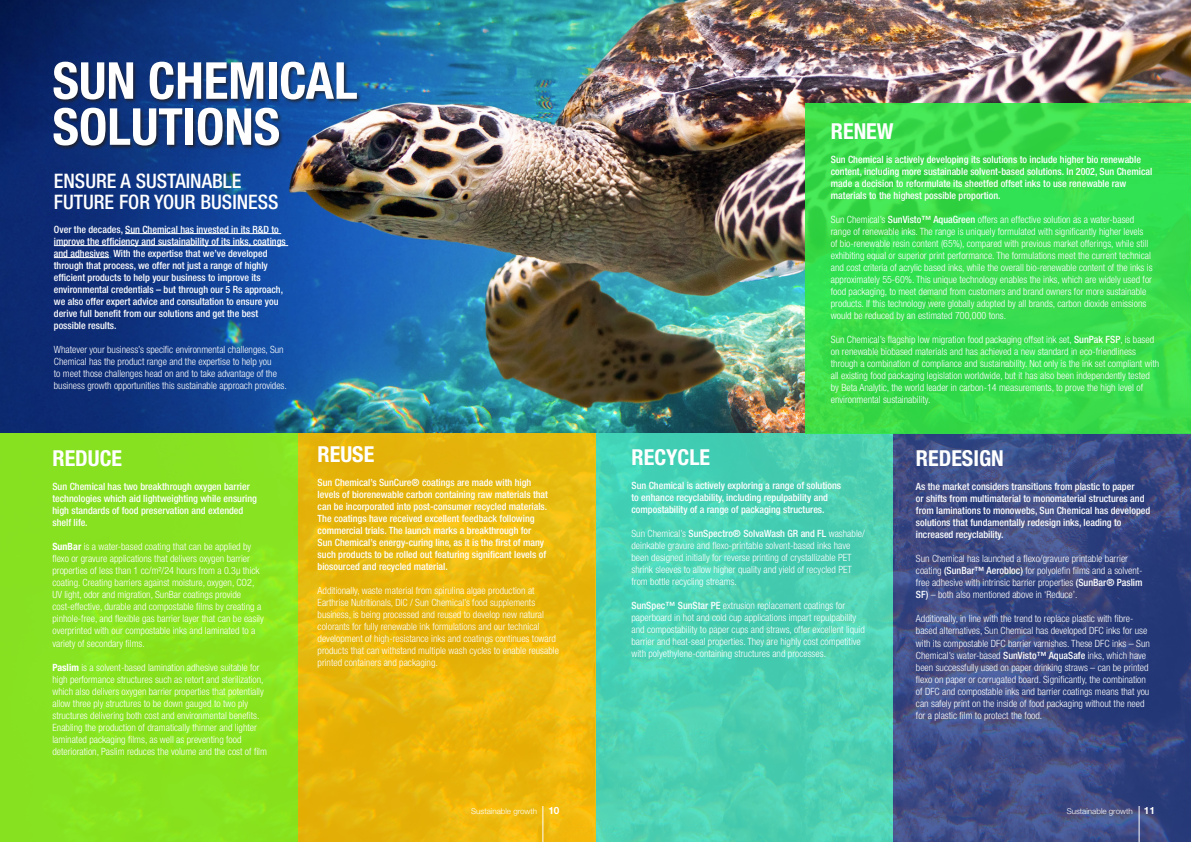
<style>
.page{position:relative;width:1191px;height:842px;background:#fff}
.page>*{position:absolute;margin:0;border:0;box-sizing:border-box;transform-origin:0 0}
.t1{font:700 condensed 51px/46px "Helvetica Neue LT Std";color:#fff}
.t2{font:700 condensed 22px "Helvetica Neue LT Std";color:#fff}
.t3{font:500 condensed 20px/21px "Helvetica Neue LT Std";color:#fff}
.t4{font:300 condensed 10px/12px "Helvetica Neue LT Std";color:#fff}
.t5{font:500 condensed 10px/12px "Helvetica Neue LT Std";color:#fff}
.t6{font:300 8px "Helvetica Neue LT Std";color:#fff}
.s1{color:#175d9e}
.s2{font-weight:700}
.s3{font-weight:500}
.s4{font-weight:700;font-size:10px}
</style>
<div class="page">
<img style="left:0;top:0;width:1191px;height:434px">
<svg style="left:595px;top:434px;width:298px;height:408px;background:#4cd1b2"></svg>
<svg style="left:893px;top:434px;width:298px;height:408px;background:#394882"></svg>
<div style="left:0;top:434px;width:298px;height:408px;background:#88e221"></div>
<svg style="left:298px;top:434px;width:297px;height:408px;background:#e9b70c"></svg>
<hr style="left:125px;top:233px;width:156px;height:1px;background:#fff">
<hr style="left:54px;top:245px;width:234px;height:1px;background:#fff">
<hr style="left:54px;top:257px;width:55px;height:1px;background:#fff">
<div style="left:53px;top:61px;width:309px;height:90px;background:#231f20;opacity:.8"></div>
<hr style="left:543px;top:806px;width:1px;height:36px;background:#fff">
<hr style="left:1139px;top:806px;width:1px;height:36px;background:#fff">
<svg style="left:805px;top:103px;width:386px;height:331px;background:#37dd4c"></svg>
<p class="t1" style="left:52px;top:57px;width:307px">SUN CHEMICAL<br>SOLUTIONS</p>
<p class="t3" style="left:54px;top:170px;width:226px">ENSURE A SUSTAINABLE<br>FUTURE FOR YOUR BUSINESS</p>
<p class="t5" style="left:54px;top:223px;width:233px">Over the decades, Sun Chemical has invested in its R&amp;D to improve the efficiency and sustainability of its inks, coatings and adhesives<span class="s1">.</span> With the expertise that we’ve developed through that process, we offer not just a range of highly efficient products to help your business to improve its environmental credentials – but through our 5 Rs approach, we also offer expert advice and consultation to ensure you derive full benefit from our solutions and get the best possible results.</p>
<p class="t4" style="left:54px;top:343px;width:234px">Whatever your business’s specific environmental challenges, Sun Chemical has the product range and the expertise to help you<br>to meet those challenges head on and to take advantage of the business growth opportunities this sustainable approach provides.</p>
<p class="t2" style="left:52px;top:445px;width:71px">REDUCE</p>
<p class="t5" style="left:52px;top:481px;width:206px">Sun Chemical has two breakthrough oxygen barrier technologies which aid lightweighting while ensuring high standards of food preservation and extended shelf life.</p>
<p class="t4" style="left:52px;top:541px;width:213px"><span class="s2">SunBar</span> is a water-based coating that can be applied by flexo or gravure applications that delivers oxygen barrier properties of less than 1 cc/m²/24 hours from a 0.3µ thick coating. Creating barriers against moisture, oxygen, CO2, UV light, odor and migration, SunBar coatings provide cost-effective, durable and compostable films by creating a pinhole-free, and flexible gas barrier layer that can be easily overprinted with our compostable inks and laminated to a variety of secondary films.</p>
<p class="t4" style="left:52px;top:661px;width:216px"><span class="s2">Paslim</span> is a solvent-based lamination adhesive suitable for high performance structures such as retort and sterilization, which also delivers oxygen barrier properties that potentially allow three ply structures to be down gauged to two ply structures delivering both cost and environmental benefits.<br>Enabling the production of dramatically thinner and lighter laminated packaging films, as well as preventing food deterioration, Paslim reduces the volume and the cost of film</p>
<p class="t2" style="left:317px;top:441px;width:58px">REUSE</p>
<p class="t5" style="left:317px;top:476px;width:232px">Sun Chemical’s SunCure® coatings are made with high levels of biorenewable carbon containing raw materials that can be incorporated into post-consumer recycled materials.<br>The coatings have received excellent feedback following commercial trials. The launch marks a breakthrough for Sun Chemical’s energy-curing line, as it is the first of many such products to be rolled out featuring significant levels of biosourced and recycled material.</p>
<p class="t4" style="left:317px;top:585px;width:243px">Additionally, waste material from spirulina algae production at Earthrise Nutritionals, DIC / Sun Chemical’s food supplements business, is being processed and reused to develop new natural colorants for fully renewable ink formulations and our technical development of high-resistance inks and coatings continues toward products that can withstand multiple wash cycles to enable reusable printed containers and packaging.</p>
<p class="t2" style="left:831px;top:118px;width:64px">RENEW</p>
<p class="t5" style="left:831px;top:153px;width:323px">Sun Chemical is actively developing its solutions to include higher bio renewable content, including more sustainable solvent-based solutions. In 2002, Sun Chemical made a decision to reformulate its sheetfed offset inks to use renewable raw materials to the highest possible proportion.</p>
<p class="t4" style="left:831px;top:213px;width:323px">Sun Chemical’s <span class="s3">SunVisto™ AquaGreen</span> offers an effective solution as a water-based range of renewable inks. The range is uniquely formulated with significantly higher levels<br>of bio-renewable resin content (65%), compared with previous market offerings, while still exhibiting equal or superior print performance. The formulations meet the current technical and cost criteria of acrylic based inks, while the overall bio-renewable content of the inks is approximately 55-60%. This unique technology enables the inks, which are widely used for food packaging, to meet demand from customers and brand owners for more sustainable products. If this technology were globally adopted by all brands, carbon dioxide emissions would be reduced by an estimated 700,000 tons.</p>
<p class="t4" style="left:831px;top:333px;width:330px">Sun Chemical’s flagship low migration food packaging offset ink set, <span class="s3">SunPak FSP</span>, is based on renewable biobased materials and has achieved a new standard in eco-friendliness through a combination of compliance and sustainability. Not only is the ink set compliant with all existing food packaging legislation worldwide, but it has also been independently tested by Beta Analytic, the world leader in carbon-14 measurements, to prove the high level of environmental sustainability.</p>
<p class="t2" style="left:631px;top:444px;width:80px">RECYCLE</p>
<p class="t5" style="left:631px;top:479px;width:211px">Sun Chemical is actively exploring a range of solutions to enhance recyclability, including repulpability and compostability of a range of packaging structures.</p>
<p class="t4" style="left:631px;top:527px;width:235px">Sun Chemical’s <span class="s3">SunSpectro® SolvaWash GR and FL</span> washable/ deinkable gravure and flexo-printable solvent-based inks have been designed initially for reverse printing of crystallizable PET shrink sleeves to allow higher quality and yield of recycled PET from bottle recycling streams.</p>
<p class="t4" style="left:631px;top:599px;width:235px"><span class="s3">SunSpec™ SunStar PE</span> extrusion replacement coatings for paperboard in hot and cold cup applications impart repulpability and compostability to paper cups and straws, offer excellent liquid barrier and heat-seal properties. They are highly cost competitive with polyethylene-containing structures and processes.</p>
<p class="t2" style="left:916px;top:445px;width:89px">REDESIGN</p>
<p class="t5" style="left:916px;top:481px;width:236px">As the market considers transitions from plastic to paper<br>or shifts from multimaterial to monomaterial structures and from laminations to monowebs, Sun Chemical has developed solutions that fundamentally redesign inks, leading to increased recyclability.</p>
<p class="t4" style="left:916px;top:553px;width:228px">Sun Chemical has launched a flexo/gravure printable barrier coating <span class="s3">(SunBar™ Aerobloc)</span> for polyolefin films and a solvent&shy;free adhesive with intrinsic barrier properties <span class="s3">(SunBar® Paslim SF)</span> – both also mentioned above in ‘Reduce’.</p>
<p class="t4" style="left:916px;top:613px;width:235px">Additionally, in line with the trend to replace plastic with fibre&shy;based alternatives, Sun Chemical has developed DFC inks for use with its compostable DFC barrier varnishes. These DFC inks – Sun Chemical’s water-based <span class="s3">SunVisto™ AquaSafe</span> inks, which have been successfully used on paper drinking straws – can be printed flexo on paper or corrugated board. Significantly, the combination of DFC and compostable inks and barrier coatings means that you can safely print on the inside of food packaging without the need for a plastic film to protect the food.</p>
<p class="t6" style="left:471px;top:806px;width:90px">Sustainable growth <span class="s4">10</span></p>
<p class="t6" style="left:1066px;top:806px;width:90px">Sustainable growth <span class="s4">11</span></p>
</div>
